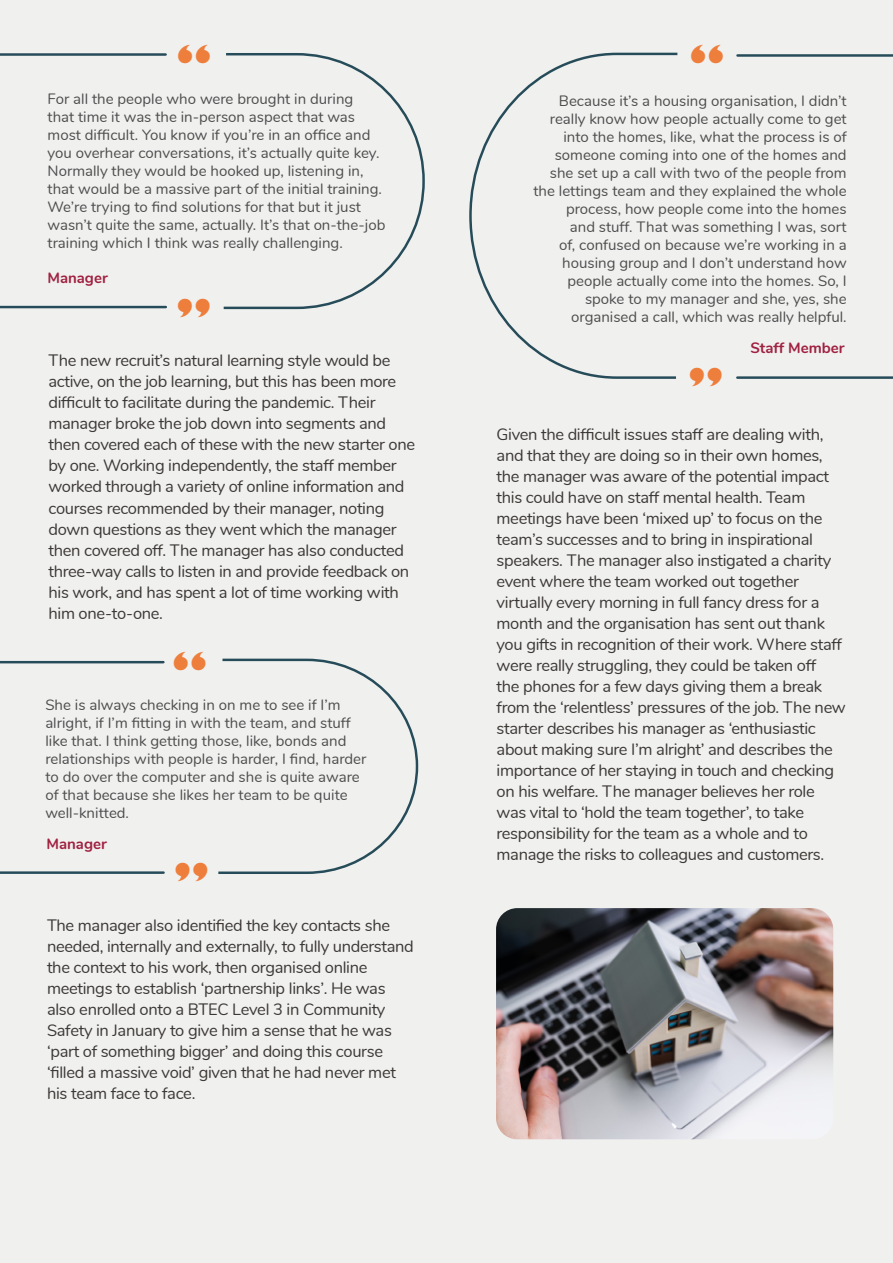
<style>
.page{position:relative;width:893px;height:1263px;background:#f0f0ef}
.page>*{position:absolute;margin:0;border:0;box-sizing:border-box;transform-origin:0 0}
.t1{font:800 40.8px "Gill Sans";color:#ee7e3b;scale:1.04 1}
.t2{font:16.5px/21px "Nunito";letter-spacing:-.02em;color:#3c3835}
.t3{font:15px/18px "Nunito";color:#4d4d4d}
.t4{font:700 15px "Nunito";color:#a02140}
</style>
<div class="page">
<svg style="left:0;top:53px;width:167px;height:256px"></svg>
<svg style="left:223px;top:53px;width:202px;height:257px"></svg>
<svg style="left:0;top:660px;width:165px;height:214px"></svg>
<svg style="left:218px;top:658px;width:201px;height:216px"></svg>
<svg style="left:736px;top:54px;width:157px;height:325px"></svg>
<svg style="left:469px;top:52px;width:209px;height:327px"></svg>
<img style="left:496px;top:908px;width:337px;height:231px">
<h1 class="t1" style="left:176px;top:35px;width:35px">“</h1>
<p class="t3" style="left:48px;top:89px;width:339px">For all the people who were brought in during<br>that time it was the in-person aspect that was most difficult. You know if you’re in an office and you overhear conversations, it’s actually quite key.<br>Normally they would be hooked up, listening in, that would be a massive part of the initial training.<br>We’re trying to find solutions for that but it just wasn’t quite the same, actually. It’s that on-the-job training which I think was really challenging.</p>
<p class="t4" style="left:47px;top:267px;width:62px">Manager</p>
<h1 class="t1" style="left:211px;top:326px;width:35px;rotate:-180deg">“</h1>
<p class="t2" style="left:48px;top:349px;width:368px">The new recruit’s natural learning style would be active, on the job learning, but this has been more difficult to facilitate during the pandemic. Their manager broke the job down into segments and then covered each of these with the new starter one by one. Working independently, the staff member worked through a variety of online information and courses recommended by their manager, noting down questions as they went which the manager then covered off. The manager has also conducted three-way calls to listen in and provide feedback on his work, and has spent a lot of time working with him one-to-one.</p>
<h1 class="t1" style="left:172px;top:643px;width:35px">“</h1>
<p class="t3" style="left:45px;top:694px;width:323px">She is always checking in on me to see if I’m alright, if I’m fitting in with the team, and stuff like that. I think getting those, like, bonds and relationships with people is harder, I find, harder to do over the computer and she is quite aware of that because she likes her team to be quite well-knitted.</p>
<p class="t4" style="left:46px;top:832px;width:62px">Manager</p>
<h1 class="t1" style="left:209px;top:890px;width:35px;rotate:-180deg">“</h1>
<p class="t2" style="left:47px;top:914px;width:368px">The manager also identified the key contacts she needed, internally and externally, to fully understand the context to his work, then organised online meetings to establish ‘partnership links’. He was also enrolled onto a BTEC Level 3 in Community Safety in January to give him a sense that he was ‘part of something bigger’ and doing this course ‘filled a massive void’ given that he had never met his team face to face.</p>
<h1 class="t1" style="left:690px;top:35px;width:35px">“</h1>
<p class="t3" style="left:533px;top:91px;width:315px;text-align:right">Because it’s a housing organisation, I didn’t really know how people actually come to get into the homes, like, what the process is of someone coming into one of the homes and she set up a call with two of the people from the lettings team and they explained the whole process, how people come into the homes<br>and stuff. That was something I was, sort<br>of, confused on because we’re working in a housing group and I don’t understand how people actually come into the homes. So, I spoke to my manager and she, yes, she organised a call, which was really helpful.</p>
<h1 class="t1" style="left:723px;top:396px;width:35px;rotate:-180deg">“</h1>
<p class="t4" style="left:750px;top:337px;width:96px">Staff Member</p>
<p class="t2" style="left:497px;top:423px;width:351px">Given the difficult issues staff are dealing with, and that they are doing so in their own homes, the manager was aware of the potential impact this could have on staff mental health. Team meetings have been ‘mixed up’ to focus on the team’s successes and to bring in inspirational speakers. The manager also instigated a charity event where the team worked out together virtually every morning in full fancy dress for a month and the organisation has sent out thank you gifts in recognition of their work. Where staff were really struggling, they could be taken off<br>the phones for a few days giving them a break from the ‘relentless’ pressures of the job. The new starter describes his manager as ‘enthusiastic about making sure I’m alright’ and describes the importance of her staying in touch and checking on his welfare. The manager believes her role was vital to ‘hold the team together’, to take responsibility for the team as a whole and to manage the risks to colleagues and customers.</p>
</div>
